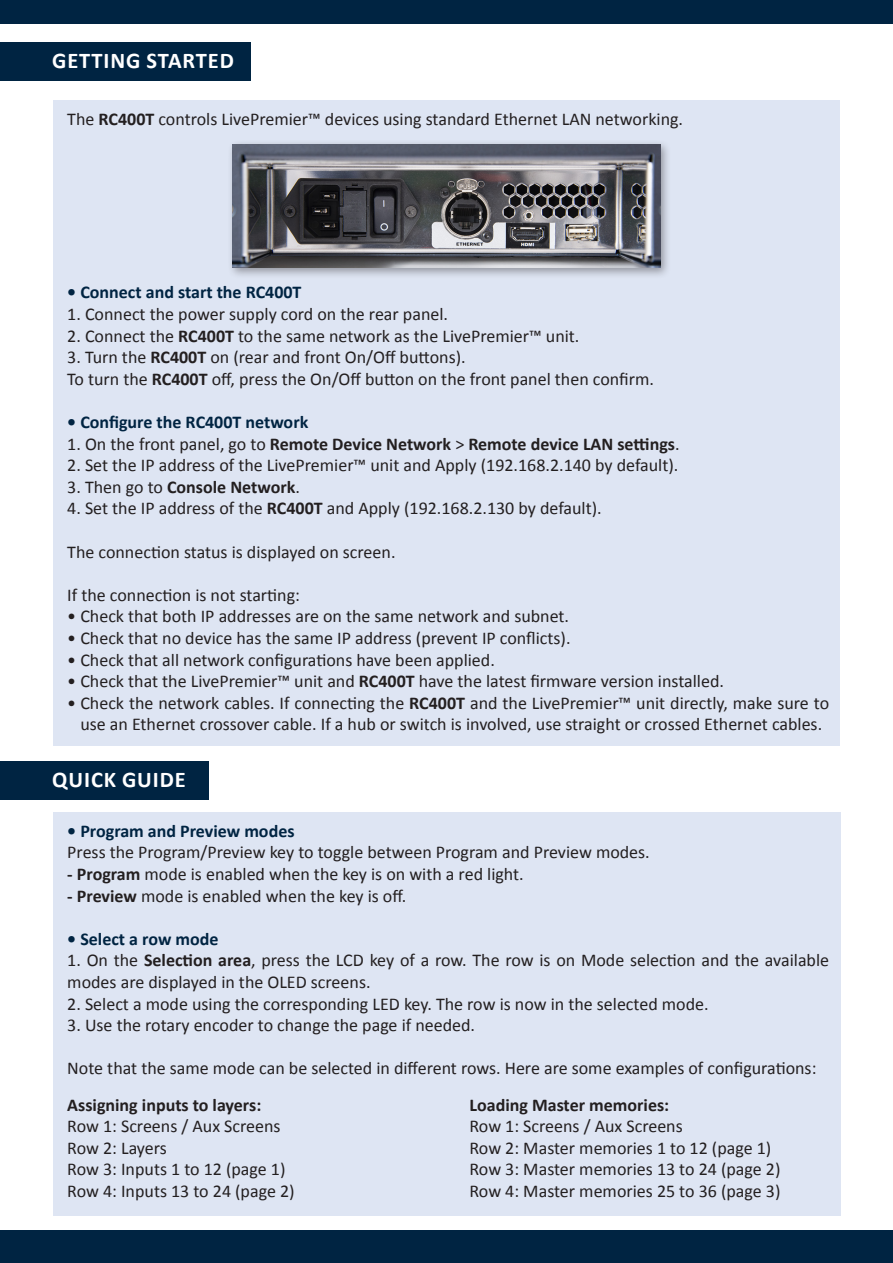
<style>
.page{position:relative;width:893px;height:1263px;background:#fff}
.page>*{position:absolute;margin:0;border:0;box-sizing:border-box;transform-origin:0 0}
.t1{font:700 22.5px "Calibri";letter-spacing:.04em;color:#fff}
.calibri-noir-12{font:18px/21.6px "Calibri";color:#231f20;text-align:center}
.calibri-noir-12-2{font:700 18px "Calibri";color:#231f20}
.calibri-noir-12-3{font:700 18px "Calibri";color:#002442}
.s1{font-weight:700}
.s2{font-weight:400}
</style>
<div class="page">
<div style="left:0;top:0;width:893px;height:24px;background:#002442"></div>
<div style="left:0;top:1231px;width:893px;height:32px;background:#002442"></div>
<div style="left:53px;top:101px;width:787px;height:645px;background:#dee5f3"></div>
<div style="left:0;top:43px;width:250px;height:38px;background:#002442"></div>
<div style="left:53px;top:812px;width:788px;height:404px;background:#dee5f3"></div>
<div style="left:0;top:761px;width:208px;height:38px;background:#002442"></div>
<div style="left:227px;top:139px;width:445px;height:140px;background:#231f20;opacity:.4"></div>
<img style="left:232px;top:145px;width:429px;height:123px">
<p class="t1" style="left:52px;top:46px;width:183px">GETTING STARTED</p>
<p class="calibri-noir-12" style="left:67px;top:109px;width:617px">The <span class="s1">RC400T</span> controls LivePremier™ devices using standard Ethernet LAN networking.</p>
<p class="calibri-noir-12-3" style="left:67px;top:281px;width:236px">• Connect and start the RC400T</p>
<p class="calibri-noir-12" style="left:67px;top:303px;width:382px">1. Connect the power supply cord on the rear panel.</p>
<p class="calibri-noir-12" style="left:67px;top:325px;width:514px">2. Connect the <span class="s1">RC400T</span> to the same network as the LivePremier™ unit.</p>
<p class="calibri-noir-12" style="left:67px;top:346px;width:400px">3. Turn the <span class="s1">RC400T</span> on (rear and front On/Off buttons).</p>
<p class="calibri-noir-12" style="left:67px;top:368px;width:588px">To turn the <span class="s1">RC400T</span> off, press the On/Off button on the front panel then confirm.</p>
<p class="calibri-noir-12-3" style="left:67px;top:410px;width:243px">• Configure the RC400T network</p>
<p class="calibri-noir-12-2" style="left:67px;top:432px;width:614px"><span class="s2">1. On the front panel, go to</span> Remote Device Network <span class="s2">&gt;</span> Remote device LAN settings<span class="s2">.</span></p>
<p class="calibri-noir-12" style="left:67px;top:454px;width:613px">2. Set the IP address of the LivePremier™ unit and Apply (192.168.2.140 by default).</p>
<p class="calibri-noir-12-2" style="left:67px;top:475px;width:234px"><span class="s2">3. Then go to</span> Console Network<span class="s2">.</span></p>
<p class="calibri-noir-12" style="left:67px;top:498px;width:536px">4. Set the IP address of the <span class="s1">RC400T</span> and Apply (192.168.2.130 by default).</p>
<p class="calibri-noir-12" style="left:67px;top:541px;width:330px">The connection status is displayed on screen.</p>
<p class="calibri-noir-12" style="left:67px;top:584px;width:234px">If the connection is not starting:</p>
<p class="calibri-noir-12" style="left:67px;top:606px;width:503px">• Check that both IP addresses are on the same network and subnet.</p>
<p class="calibri-noir-12" style="left:67px;top:627px;width:505px">• Check that no device has the same IP address (prevent IP conflicts).</p>
<p class="calibri-noir-12" style="left:67px;top:649px;width:429px">• Check that all network configurations have been applied.</p>
<p class="calibri-noir-12" style="left:67px;top:670px;width:658px">• Check that the LivePremier™ unit and <span class="s1">RC400T</span> have the latest firmware version installed.</p>
<p class="calibri-noir-12" style="left:67px;top:692px;width:763px">• Check the network cables. If connecting the <span class="s1">RC400T</span> and the LivePremier™ unit directly, make sure to use an Ethernet crossover cable. If a hub or switch is involved, use straight or crossed Ethernet cables.</p>
<p class="t1" style="left:52px;top:765px;width:135px">QUICK GUIDE</p>
<p class="calibri-noir-12-3" style="left:67px;top:819px;width:229px">• Program and Preview modes</p>
<p class="calibri-noir-12" style="left:67px;top:842px;width:584px">Press the Program/Preview key to toggle between Program and Preview modes.</p>
<p class="calibri-noir-12" style="left:67px;top:863px;width:458px"><span class="s1">- Program</span> mode is enabled when the key is on with a red light.</p>
<p class="calibri-noir-12" style="left:67px;top:885px;width:340px"><span class="s1">- Preview</span> mode is enabled when the key is off.</p>
<p class="calibri-noir-12-3" style="left:67px;top:927px;width:153px">• Select a row mode</p>
<p class="calibri-noir-12" style="left:67px;top:950px;width:763px;text-align:left">1. On the <span class="s1">Selection area</span>, press the LCD key of a row. The row is on Mode selection and the available modes are displayed in the OLED screens.</p>
<p class="calibri-noir-12" style="left:67px;top:993px;width:643px">2. Select a mode using the corresponding LED key. The row is now in the selected mode.</p>
<p class="calibri-noir-12" style="left:67px;top:1014px;width:409px">3. Use the rotary encoder to change the page if needed.</p>
<p class="calibri-noir-12" style="left:67px;top:1058px;width:751px">Note that the same mode can be selected in different rows. Here are some examples of configurations:</p>
<p class="calibri-noir-12-2" style="left:469px;top:1093px;width:201px">Loading Master memories:</p>
<p class="calibri-noir-12" style="left:469px;top:1115px;width:215px">Row 1: Screens / Aux Screens</p>
<p class="calibri-noir-12" style="left:469px;top:1137px;width:303px">Row 2: Master memories 1 to 12 (page 1)</p>
<p class="calibri-noir-12" style="left:469px;top:1159px;width:312px">Row 3: Master memories 13 to 24 (page 2)</p>
<p class="calibri-noir-12" style="left:469px;top:1180px;width:312px">Row 4: Master memories 25 to 36 (page 3)</p>
<p class="calibri-noir-12-2" style="left:67px;top:1093px;width:195px">Assigning inputs to layers:</p>
<p class="calibri-noir-12" style="left:67px;top:1115px;width:215px">Row 1: Screens / Aux Screens</p>
<p class="calibri-noir-12" style="left:67px;top:1137px;width:101px">Row 2: Layers</p>
<p class="calibri-noir-12" style="left:67px;top:1159px;width:220px">Row 3: Inputs 1 to 12 (page 1)</p>
<p class="calibri-noir-12" style="left:67px;top:1180px;width:229px">Row 4: Inputs 13 to 24 (page 2)</p>
</div>
